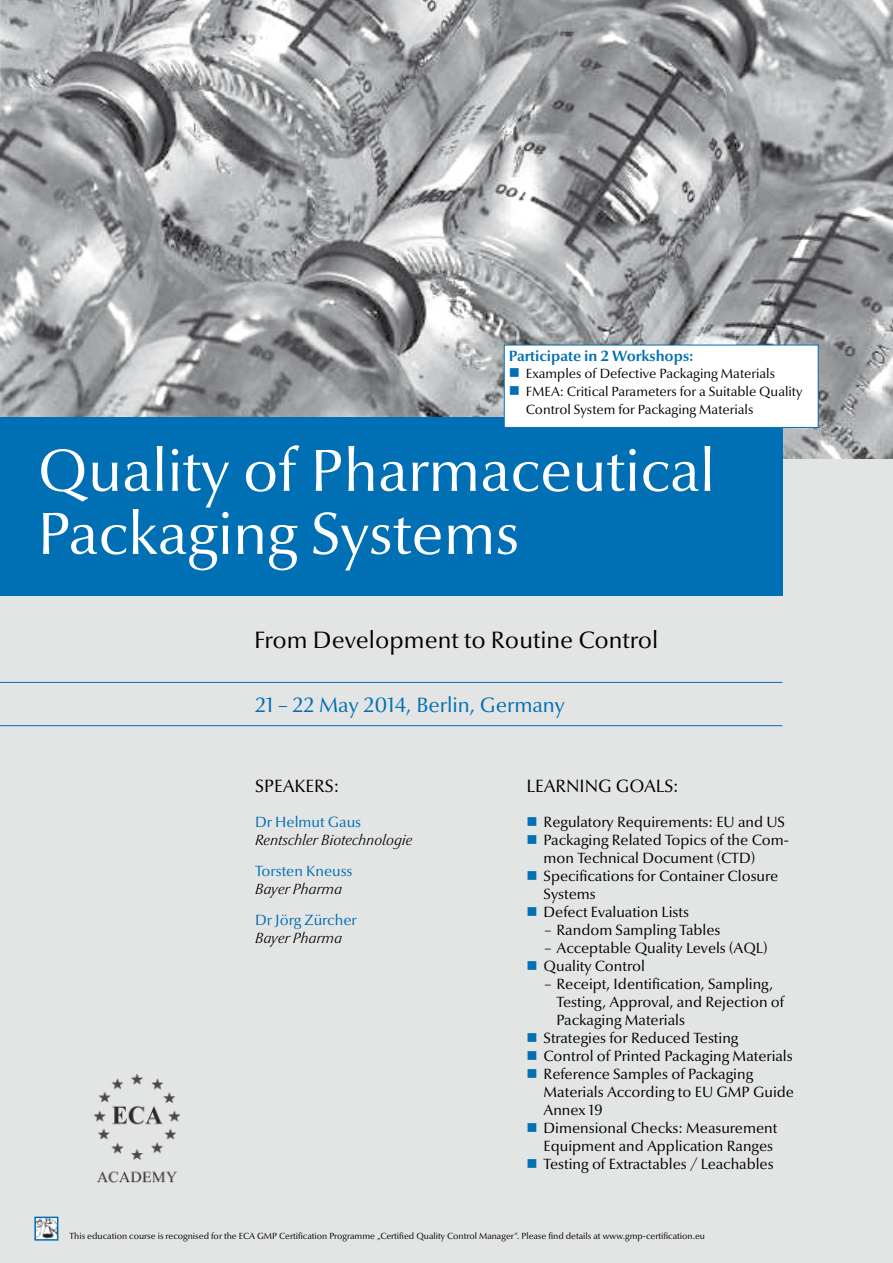
<style>
.page{position:relative;width:893px;height:1263px;background:#fff}
.page>*{position:absolute;margin:0;border:0;box-sizing:border-box;transform-origin:0 0}
.t1{font:60px/63px "Optima Nova LT";color:#fff}
.t2{font:24px "Optima Nova LT";color:#000}
.t3{font:21px "Optima Nova LT";color:#006fb4}
.t4{font:18px "Optima Nova LT";color:#000}
.t5{font:15px/18px "Optima Nova LT";color:#000}
.t6{font:italic 300 15px "Optima Nova LT";color:#000}
.t7{font:15px "Optima Nova LT";color:#006fb4}
.t8{font:700 15px "Optima Nova LT";color:#006fb4}
.t9{font:13.5px/18px "Optima Nova LT";color:#000}
.t10{font:9px "Optima Nova LT";color:#000}
</style>
<div class="page">
<img style="left:0;top:0;width:893px;height:459px">
<div style="left:0;top:459px;width:893px;height:804px;background:#e3e4e4"></div>
<div style="left:0;top:417px;width:782px;height:178px;background:#006fb4"></div>
<img style="left:94px;top:1074px;width:86px;height:109px">
<hr style="left:0;top:682px;width:782px;height:1px;background:#006fb4">
<hr style="left:0;top:725px;width:782px;height:1px;background:#006fb4">
<div style="left:504px;top:345px;width:314px;height:82px;background:#fff"></div>
<div style="left:504px;top:345px;width:315px;height:83px;border:1px solid #006fb4"></div>
<img style="left:37px;top:1219px;width:18px;height:18px">
<div style="left:34px;top:1216px;width:24px;height:24px;border:2px solid #006fb4"></div>
<p class="t8" style="left:509px;top:347px;width:186px">Participate in 2 Workshops:</p>
<p class="t9" style="left:526px;top:365px;width:278px">Examples of Defective Packaging Materials<br>FMEA: Critical Parameters for a Suitable Quality<br>Control System for Packaging Materials</p>
<h1 class="t1" style="left:38px;top:440px;width:679px">Quality of Pharmaceutical<br>Packaging Systems</h1>
<h2 class="t2" style="left:254px;top:626px;width:406px">From Development to Routine Control</h2>
<h3 class="t3" style="left:255px;top:692px;width:311px">21 – 22 May 2014, Berlin, Germany</h3>
<p class="t4" style="left:255px;top:776px;width:85px">SPEAKERS:</p>
<p class="t7" style="left:255px;top:813px;width:108px">Dr Helmut Gaus</p>
<p class="t6" style="left:255px;top:831px;width:159px">Rentschler Biotechnologie</p>
<p class="t7" style="left:255px;top:862px;width:99px">Torsten Kneuss</p>
<p class="t6" style="left:255px;top:880px;width:89px">Bayer Pharma</p>
<p class="t7" style="left:255px;top:911px;width:103px">Dr Jörg Zürcher</p>
<p class="t6" style="left:255px;top:929px;width:89px">Bayer Pharma</p>
<p class="t4" style="left:527px;top:776px;width:154px">LEARNING GOALS:</p>
<p class="t5" style="left:544px;top:813px;width:247px">Regulatory Requirements: EU and US<br>Packaging Related Topics of the Com&shy;mon Technical Document (CTD)<br>Specifications for Container Closure<br>Systems<br>Defect Evaluation Lists</p>
<p class="t5" style="left:545px;top:921px;width:177px">– Random Sampling Tables</p>
<p class="t5" style="left:544px;top:939px;width:225px">– Acceptable Quality Levels (AQL)<br>Quality Control</p>
<p class="t5" style="left:545px;top:975px;width:230px">– Receipt, Identification, Sampling,</p>
<p class="t5" style="left:557px;top:993px;width:229px">Testing, Approval, and Rejection of</p>
<p class="t5" style="left:557px;top:1011px;width:130px">Packaging Materials</p>
<p class="t5" style="left:544px;top:1029px;width:196px">Strategies for Reduced Testing</p>
<p class="t5" style="left:544px;top:1047px;width:251px">Control of Printed Packaging Materials</p>
<p class="t5" style="left:544px;top:1065px;width:211px">Reference Samples of Packaging</p>
<p class="t5" style="left:544px;top:1083px;width:252px">Materials According to EU GMP Guide</p>
<p class="t5" style="left:544px;top:1101px;width:61px">Annex 19</p>
<p class="t5" style="left:544px;top:1119px;width:235px">Dimensional Checks: Measurement</p>
<p class="t5" style="left:544px;top:1137px;width:231px">Equipment and Application Ranges</p>
<p class="t5" style="left:544px;top:1155px;width:232px">Testing of Extractables / Leachables</p>
<p class="t10" style="left:70px;top:1231px;width:637px">This education course is recognised for the ECA GMP Certification Programme „Certified Quality Control Manager“. Please find details at www.gmp-certification.eu</p>
</div>
